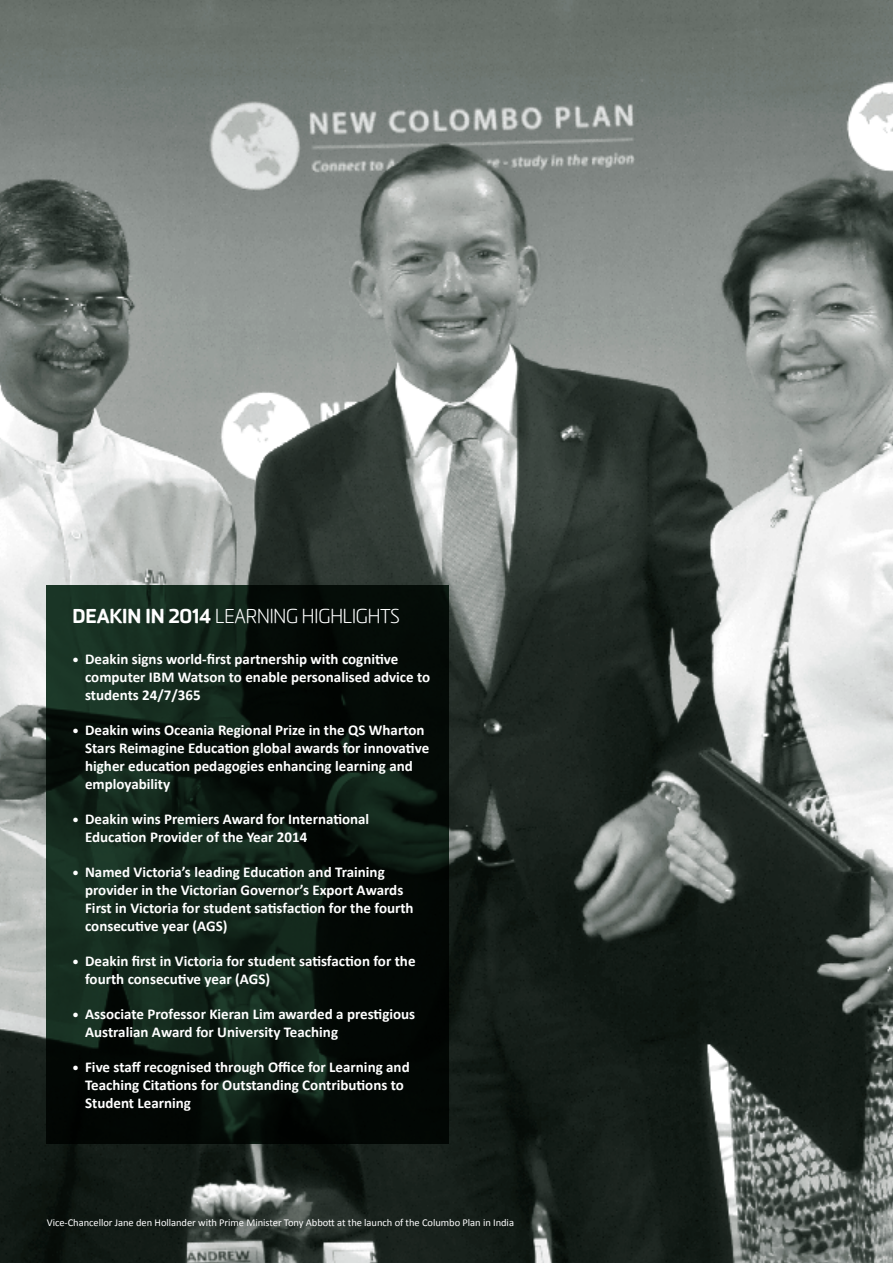
<style>
.page{position:relative;width:893px;height:1263px;background:#fff}
.page>*{position:absolute;margin:0;border:0;box-sizing:border-box;transform-origin:0 0}
.t1{font:300 19.5px "Sommet Rounded";letter-spacing:-.005em;color:#fff}
.t2{font:700 15px/18px "Calibri";color:#fff}
.t3{font:10.5px "Calibri";letter-spacing:-.005em;color:#fff}
.s1{font-weight:900}
.s2{font-size:12.75px}
</style>
<div class="page">
<img style="left:0;top:0;width:893px;height:1263px">
<svg style="left:47px;top:585px;width:402px;height:558px;background:#0b1810"></svg>
<h1 class="t1" style="left:72px;top:604px;width:329px"><span class="s1">DEAKIN IN 2014</span> LEARNING HIGHLIGHTS</h1>
<p class="t2" style="left:85px;top:650px;width:347px;text-indent:-13px"><span class="s2">•</span> Deakin signs world-first partnership with cognitive computer IBM Watson to enable personalised advice to students 24/7/365</p>
<p class="t2" style="left:85px;top:721px;width:346px;text-indent:-13px"><span class="s2">•</span> Deakin wins Oceania Regional Prize in the QS Wharton Stars Reimagine Education global awards for innovative higher education pedagogies enhancing learning and employability</p>
<p class="t2" style="left:85px;top:810px;width:286px;text-indent:-13px"><span class="s2">•</span> Deakin wins Premiers Award for International<br>Education Provider of the Year 2014</p>
<p class="t2" style="left:85px;top:863px;width:330px;text-indent:-13px"><span class="s2">•</span> Named Victoria’s leading Education and Training provider in the Victorian Governor’s Export Awards First in Victoria for student satisfaction for the fourth consecutive year (AGS)</p>
<p class="t2" style="left:85px;top:952px;width:332px;text-indent:-13px"><span class="s2">•</span> Deakin first in Victoria for student satisfaction for the fourth consecutive year (AGS)</p>
<p class="t2" style="left:85px;top:1005px;width:332px;text-indent:-13px"><span class="s2">•</span> Associate Professor Kieran Lim awarded a prestigious<br>Australian Award for University Teaching</p>
<p class="t2" style="left:85px;top:1058px;width:326px;text-indent:-13px"><span class="s2">•</span> Five staff recognised through Office for Learning and<br>Teaching Citations for Outstanding Contributions to<br>Student Learning</p>
<p class="t3" style="left:47px;top:1216px;width:469px">Vice-Chancellor Jane den Hollander with Prime Minister Tony Abbott at the launch of the Columbo Plan in India</p>
</div>
